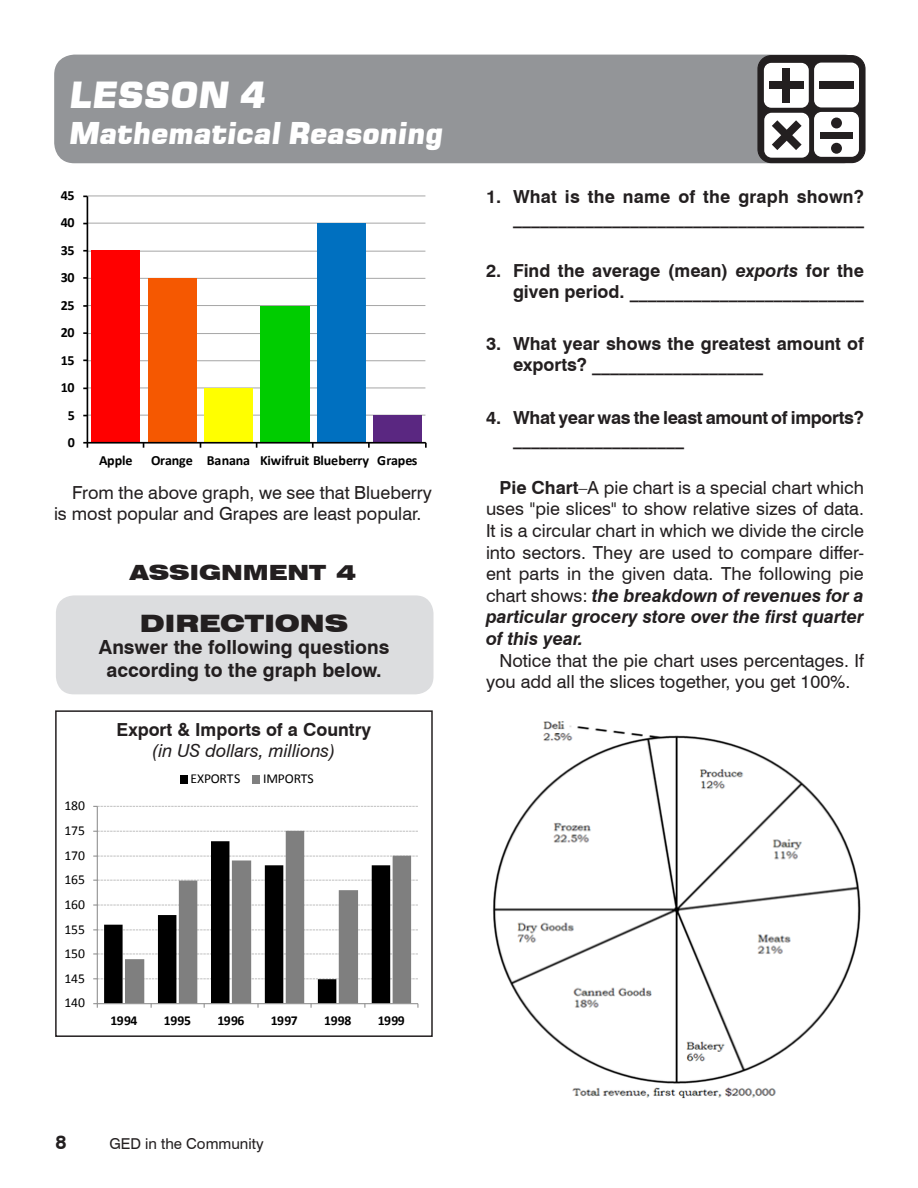
<style>
.page{position:relative;width:918px;height:1188px;background:#fff}
.page>*{position:absolute;margin:0;border:0;box-sizing:border-box;transform-origin:0 0}
.t1{font:italic 36px "Square 721 Blk";color:#fff}
.t2{font:italic 30px "Square 721 Blk";letter-spacing:-.025em;color:#fff}
.Directions_hed{font:900 expanded 24px "Swiss 721 BT";color:#231f20}
.Assignment___heds{font:900 expanded 21px "Swiss 721 BT";color:#231f20}
.Directions_copy{font:700 19.5px/22.5px "Swiss 721 BT";color:#231f20;text-align:center}
.Body_text{font:18px/21.6px "Swiss 721 BT";color:#231f20}
.Numbered_questions{font:700 18px/21px "Swiss 721 BT";color:#231f20;text-align:right}
.Directions_copy-2{font:700 18px "Swiss 721 BT";color:#231f20}
.Directions_copy-3{font:italic 18px "Swiss 721 BT";color:#231f20}
.t3{font:15px "Swiss 721 BT";color:#231f20}
.t4{font:700 13.95px "Calibri";letter-spacing:-.01em;color:#000}
.t5{font:13.65px "Calibri";letter-spacing:-.015em;color:#000}
.t6{font:700 13.65px "Calibri";letter-spacing:-.035em;color:#000}
.s1{font-style:italic}
.s2{font-weight:700}
.s3{font-weight:700;font-style:italic}
</style>
<div class="page">
<div style="left:54px;top:55px;width:810px;height:108px;background:#939598;border-radius:20px"></div>
<div style="left:758px;top:56px;width:107px;height:107px;background:#231f20;border-radius:13px"></div>
<div style="left:757px;top:55px;width:109px;height:108px;border:1px solid #231f20;border-radius:13px"></div>
<div style="left:764px;top:63px;width:45px;height:45px;background:#fff;border-radius:7px"></div>
<div style="left:814px;top:63px;width:45px;height:44px;background:#fff;border-radius:7px"></div>
<div style="left:764px;top:113px;width:45px;height:45px;background:#fff;border-radius:7px"></div>
<div style="left:814px;top:112px;width:45px;height:45px;background:#fff;border-radius:7px"></div>
<div style="left:831px;top:118px;width:11px;height:10px;background:#231f20;border-radius:50%"></div>
<div style="left:831px;top:143px;width:11px;height:11px;background:#231f20;border-radius:50%"></div>
<div style="left:820px;top:132px;width:33px;height:7px;background:#231f20"></div>
<div style="left:819px;top:81px;width:35px;height:8px;background:#231f20"></div>
<div style="left:769px;top:81px;width:34px;height:8px;background:#231f20"></div>
<div style="left:782px;top:68px;width:8px;height:34px;background:#231f20"></div>
<svg style="left:772px;top:120px;width:30px;height:30px"></svg>
<svg style="left:104px;top:855px;width:21px;height:148px"></svg>
<svg style="left:125px;top:832px;width:286px;height:171px"></svg>
<hr style="left:97px;top:806px;width:1px;height:198px;background:#868686">
<svg style="left:93px;top:978px;width:325px;height:1px"></svg>
<svg style="left:93px;top:954px;width:325px;height:1px"></svg>
<svg style="left:93px;top:929px;width:325px;height:1px"></svg>
<svg style="left:93px;top:905px;width:325px;height:1px"></svg>
<svg style="left:93px;top:880px;width:325px;height:1px"></svg>
<svg style="left:93px;top:856px;width:325px;height:1px"></svg>
<svg style="left:93px;top:831px;width:325px;height:1px"></svg>
<svg style="left:93px;top:806px;width:325px;height:1px"></svg>
<hr style="left:97px;top:1003px;width:321px;height:1px;background:#868686">
<svg style="left:93px;top:1003px;width:5px;height:5px"></svg>
<div style="left:180px;top:775px;width:8px;height:8px;background:#000"></div>
<div style="left:253px;top:775px;width:7px;height:8px;background:#7f7f7f"></div>
<div style="left:55px;top:710px;width:378px;height:327px;border:2px solid #231f20"></div>
<div style="left:56px;top:595px;width:378px;height:99px;background:#dcdddf;border-radius:18px"></div>
<img style="left:493px;top:721px;width:368px;height:378px">
<svg style="left:83px;top:195px;width:344px;height:253px"></svg>
<h1 class="t1" style="left:68px;top:73px;width:199px">LESSON 4</h1>
<h2 class="t2" style="left:68px;top:115px;width:376px">Mathematical Reasoning</h2>
<p class="t4" style="left:61px;top:186px;width:15px">45</p>
<p class="t4" style="left:61px;top:214px;width:15px">40</p>
<p class="t4" style="left:61px;top:241px;width:15px">35</p>
<p class="t4" style="left:61px;top:269px;width:15px">30</p>
<p class="t4" style="left:61px;top:296px;width:15px">25</p>
<p class="t4" style="left:61px;top:324px;width:15px">20</p>
<p class="t4" style="left:61px;top:351px;width:15px">15</p>
<p class="t4" style="left:61px;top:379px;width:15px">10</p>
<p class="t4" style="left:68px;top:406px;width:9px">5</p>
<p class="t4" style="left:68px;top:433px;width:9px">0</p>
<p class="t4" style="left:99px;top:451px;width:35px">Apple</p>
<p class="t4" style="left:151px;top:451px;width:268px">Orange Banana Kiwifruit Blueberry Grapes</p>
<p class="Body_text" style="left:54px;top:481px;width:380px;text-indent:18px">From the above graph, we see that Blueberry is most popular and Grapes are least popular.</p>
<p class="Assignment___heds" style="left:130px;top:560px;width:228px">ASSIGNMENT 4</p>
<p class="Directions_hed" style="left:140px;top:608px;width:210px">DIRECTIONS</p>
<p class="Directions_copy" style="left:99px;top:636px;width:292px">Answer the following questions according to the graph below.</p>
<p class="Directions_copy-2" style="left:117px;top:719px;width:256px">Export &amp; Imports of a Country</p>
<p class="Directions_copy-3" style="left:152px;top:740px;width:185px">(in US dollars, millions)</p>
<p class="t5" style="left:65px;top:797px;width:22px">180</p>
<p class="t5" style="left:65px;top:822px;width:22px">175</p>
<p class="t5" style="left:65px;top:846px;width:22px">170</p>
<p class="t5" style="left:65px;top:871px;width:22px">165</p>
<p class="t5" style="left:65px;top:896px;width:22px">160</p>
<p class="t5" style="left:65px;top:920px;width:22px">155</p>
<p class="t5" style="left:65px;top:945px;width:22px">150</p>
<p class="t5" style="left:65px;top:970px;width:22px">145</p>
<p class="t5" style="left:65px;top:994px;width:22px">140</p>
<p class="t5" style="left:191px;top:770px;width:51px">EXPORTS</p>
<p class="t5" style="left:263px;top:770px;width:52px">IMPORTS</p>
<p class="t6" style="left:111px;top:1012px;width:29px">1994</p>
<p class="t6" style="left:164px;top:1012px;width:29px">1995</p>
<p class="t6" style="left:217px;top:1012px;width:29px">1996</p>
<p class="t6" style="left:271px;top:1012px;width:29px">1997</p>
<p class="t6" style="left:324px;top:1012px;width:29px">1998</p>
<p class="t6" style="left:378px;top:1012px;width:29px">1999</p>
<p class="Numbered_questions" style="left:486px;top:186px;width:379px">1. What is the name of the graph shown? _______________________________________</p>
<p class="Numbered_questions" style="left:486px;top:260px;width:379px">2. Find the average (mean) <span class="s1">exports</span> for the given period. __________________________</p>
<p class="Numbered_questions" style="left:513px;top:333px;width:352px;text-align:left;text-indent:-27px">3. What year shows the greatest amount of exports? ___________________</p>
<p class="Numbered_questions" style="left:513px;top:407px;width:352px;text-align:left;text-indent:-27px">4. What year was the least amount of imports? ___________________</p>
<p class="Body_text" style="left:486px;top:476px;width:380px;text-align:justify;text-indent:14px"><span class="s2">Pie Chart</span>–A pie chart is a special chart which uses "pie slices" to show relative sizes of data.<br>It is a circular chart in which we divide the circle into sectors. They are used to compare differ&shy;ent parts in the given data. The following pie chart shows: <span class="s3">the breakdown of revenues for a particular grocery store over the first quarter of this year.</span></p>
<p class="Body_text" style="left:486px;top:649px;width:380px;text-indent:14px">Notice that the pie chart uses percentages. If you add all the slices together, you get 100%.</p>
<p class="Directions_copy" style="left:56px;top:1131px;width:13px">8</p>
<p class="t3" style="left:109px;top:1135px;width:156px">GED in the Community</p>
</div>
